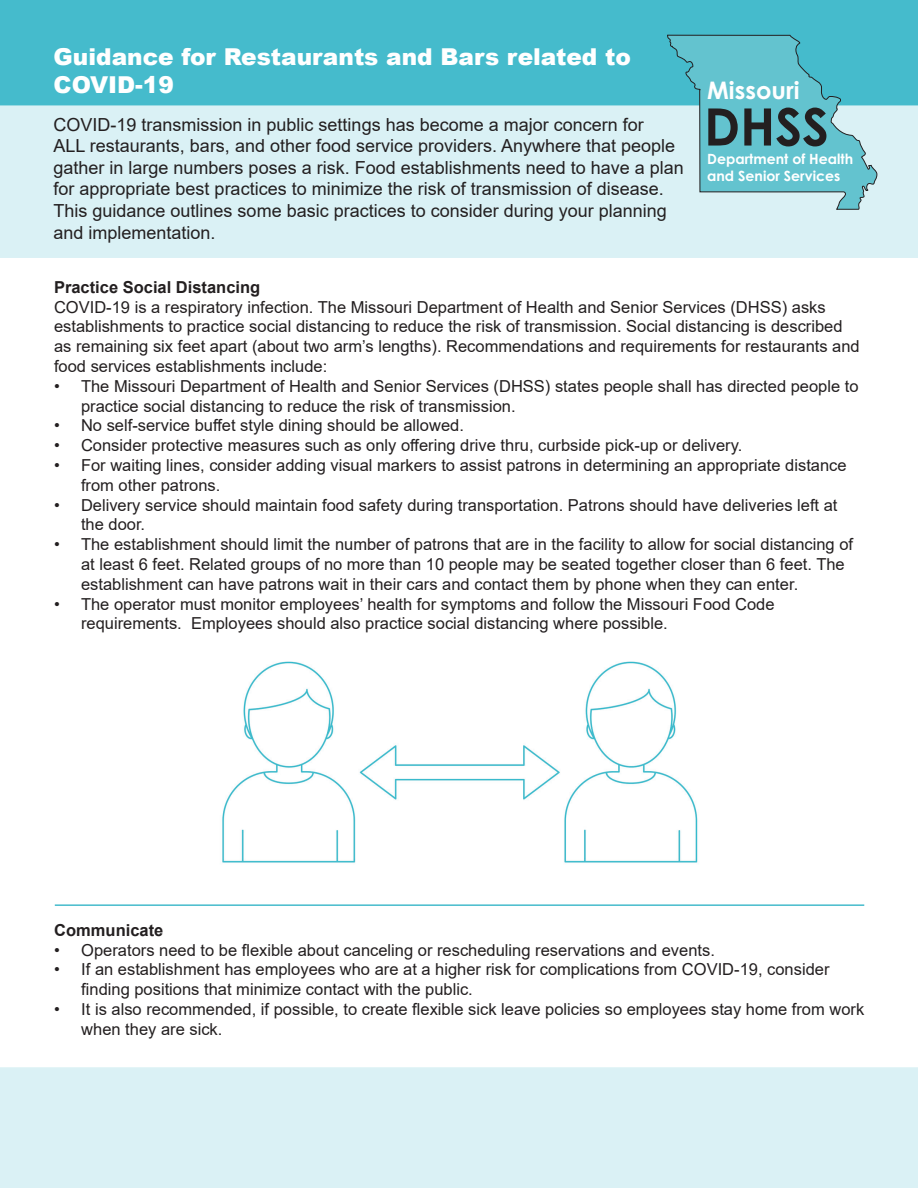
<style>
.page{position:relative;width:918px;height:1188px;background:#fff}
.page>*{position:absolute;margin:0;border:0;box-sizing:border-box;transform-origin:0 0}
.t1{font:700 51.6px "Century Gothic";color:#231f20}
.t2{font:700 24.15px "Century Gothic";color:#fff}
.t3{font:900 23.25px/27.9px "Arial";color:#fff}
.t4{font:18px/21.6px "Arial";color:#231f20}
.t5{font:16.5px/19.8px "Arial";color:#231f20}
.t6{font:700 16.5px "Arial";color:#231f20}
.t7{font:700 14.1px/17px "Century Gothic";color:#fff}
</style>
<div class="page">
<div style="left:0;top:106px;width:918px;height:152px;background:#daf1f5"></div>
<div style="left:0;top:0;width:918px;height:106px;background:#45bbcc"></div>
<svg style="left:667px;top:35px;width:210px;height:175px;background:#76c8d3"></svg>
<hr style="left:55px;top:904px;width:809px;height:2px;background:#45bbcc">
<div style="left:0;top:1067px;width:918px;height:121px;background:#daf1f5"></div>
<img style="left:222px;top:661px;width:476px;height:202px">
<p class="t3" style="left:54px;top:42px;width:579px">Guidance for Restaurants and Bars related to<br>COVID-19</p>
<p class="t2" style="left:707px;top:72px;width:94px">Missouri</p>
<p class="t1" style="left:704px;top:88px;width:126px">DHSS</p>
<p class="t7" style="left:707px;top:150px;width:148px">Department of Health and Senior Services</p>
<p class="t4" style="left:54px;top:113px;width:632px">COVID-19 transmission in public settings has become a major concern for<br>ALL restaurants, bars, and other food service providers. Anywhere that people gather in large numbers poses a risk. Food establishments need to have a plan for appropriate best practices to minimize the risk of transmission of disease.<br>This guidance outlines some basic practices to consider during your planning and implementation.</p>
<p class="t6" style="left:54px;top:275px;width:208px">Practice Social Distancing</p>
<p class="t5" style="left:54px;top:297px;width:807px">COVID-19 is a respiratory infection. The Missouri Department of Health and Senior Services (DHSS) asks establishments to practice social distancing to reduce the risk of transmission. Social distancing is described as remaining six feet apart (about two arm’s lengths). Recommendations and requirements for restaurants and food services establishments include:</p>
<p class="t5" style="left:81px;top:376px;width:779px;text-indent:-27px">• The Missouri Department of Health and Senior Services (DHSS) states people shall has directed people to practice social distancing to reduce the risk of transmission.</p>
<p class="t5" style="left:54px;top:416px;width:411px">• No self-service buffet style dining should be allowed.</p>
<p class="t5" style="left:54px;top:435px;width:690px">• Consider protective measures such as only offering drive thru, curbside pick-up or delivery.</p>
<p class="t5" style="left:81px;top:455px;width:767px;text-indent:-27px">• For waiting lines, consider adding visual markers to assist patrons in determining an appropriate distance from other patrons.</p>
<p class="t5" style="left:81px;top:495px;width:758px;text-indent:-27px">• Delivery service should maintain food safety during transportation. Patrons should have deliveries left at the door.</p>
<p class="t5" style="left:81px;top:534px;width:774px;text-indent:-27px">• The establishment should limit the number of patrons that are in the facility to allow for social distancing of at least 6 feet. Related groups of no more than 10 people may be seated together closer than 6 feet. The establishment can have patrons wait in their cars and contact them by phone when they can enter.</p>
<p class="t5" style="left:81px;top:594px;width:695px;text-indent:-27px">• The operator must monitor employees’ health for symptoms and follow the Missouri Food Code requirements. Employees should also practice social distancing where possible.</p>
<p class="t6" style="left:54px;top:918px;width:111px">Communicate</p>
<p class="t5" style="left:54px;top:940px;width:662px">• Operators need to be flexible about canceling or rescheduling reservations and events.</p>
<p class="t5" style="left:81px;top:960px;width:750px;text-indent:-27px">• If an establishment has employees who are at a higher risk for complications from COVID-19, consider finding positions that minimize contact with the public.</p>
<p class="t5" style="left:81px;top:999px;width:784px;text-indent:-27px">• It is also recommended, if possible, to create flexible sick leave policies so employees stay home from work when they are sick.</p>
</div>
